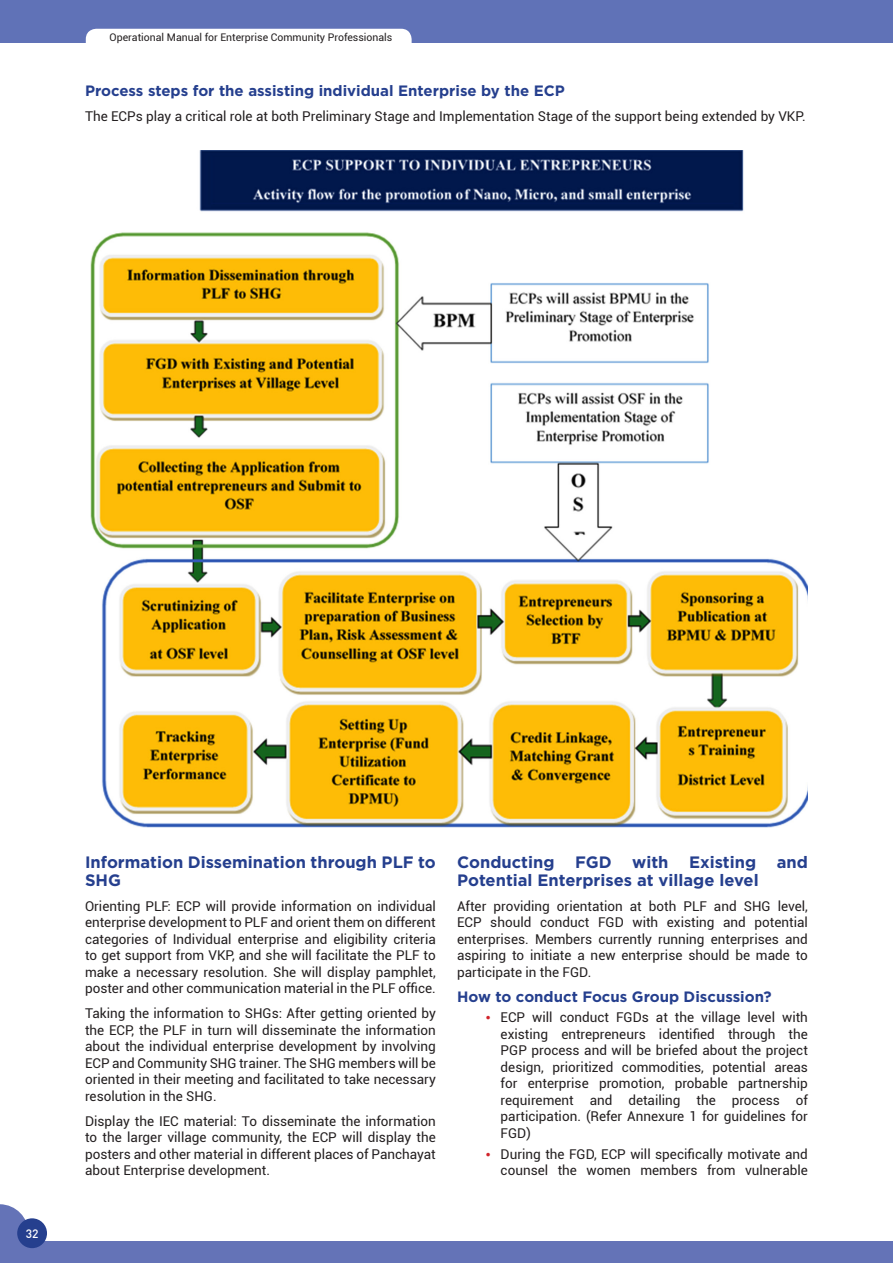
<style>
.page{position:relative;width:893px;height:1263px;background:#fff}
.page>*{position:absolute;margin:0;border:0;box-sizing:border-box;transform-origin:0 0}
.t1{font:700 16.5px/18px "Gotham";color:#253f8e}
.t2{font:700 15px "Gotham";color:#253f8e}
.t3{font:13.5px/16.5px "Roboto";color:#231f20;text-align:justify}
.t4{font:500 12px "DIN";color:#fff}
.t5{font:10.5px "Roboto";color:#231f20}
</style>
<div class="page">
<svg style="left:0;top:1204px;width:25px;height:37px"></svg>
<div style="left:0;top:1241px;width:893px;height:22px;background:#6473b7"></div>
<div style="left:0;top:0;width:893px;height:43px;background:#6072b7"></div>
<div style="left:17px;top:1218px;width:30px;height:30px;background:#253f8e;border-radius:50%"></div>
<div style="left:86px;top:29px;width:326px;height:25px;background:#fff;border-radius:10px"></div>
<img style="left:91px;top:151px;width:717px;height:676px">
<p class="t5" style="left:110px;top:30px;width:284px">Operational Manual for Enterprise Community Professionals</p>
<p class="t2" style="left:85px;top:82px;width:481px">Process steps for the assisting individual Enterprise by the ECP</p>
<p class="t3" style="left:85px;top:107px;width:722px">The ECPs play a critical role at both Preliminary Stage and Implementation Stage of the support being extended by VKP.</p>
<p class="t4" style="left:26px;top:1225px;width:14px">32</p>
<p class="t1" style="left:85px;top:852px;width:352px">Information Dissemination through PLF to<br>SHG</p>
<p class="t3" style="left:85px;top:897px;width:352px">Orienting PLF: ECP will provide information on individual enterprise development to PLF and orient them on different categories of Individual enterprise and eligibility criteria to get support from VKP, and she will facilitate the PLF to make a necessary resolution. She will display pamphlet, poster and other communication material in the PLF office.</p>
<p class="t3" style="left:85px;top:1004px;width:352px">Taking the information to SH Gs: After getting oriented by the ECP, the PLF in turn will disseminate the information about the individual enterprise development by involving ECP and Community SHG trainer. The SHG members will be oriented in their meeting and facilitated to take necessary resolution in the SHG.</p>
<p class="t3" style="left:85px;top:1112px;width:352px">Display the IEC material: To disseminate the information to the larger village community, the ECP will display the posters and other material in different places of Panchayat about Enterprise development.</p>
<p class="t1" style="left:457px;top:852px;width:352px">Conducting FGD with Existing and<br>Potential Enterprises at village level</p>
<p class="t3" style="left:457px;top:897px;width:352px">After providing orientation at both PLF and SH G level, ECP should conduct FGD with existing and potential enterprises. Members currently running enterprises and aspiring to initiate a new enterprise should be made to participate in the FGD.</p>
<p class="t2" style="left:457px;top:987px;width:316px">H ow to conduct Focus Group Discussion?</p>
<p class="t3" style="left:501px;top:1009px;width:309px">ECP will conduct FGDs at the village level with existing entrepreneurs identified through the PGP process and will be briefed about the project design, prioritized commodities, potential areas for enterprise promotion, probable partnership requirement and detailing the process of participation. (Refer Annexure 1 for guidelines for FGD)</p>
<p class="t3" style="left:501px;top:1145px;width:309px">During the FGD, ECP will specifically motivate and counsel the women members from vulnerable</p>
</div>
